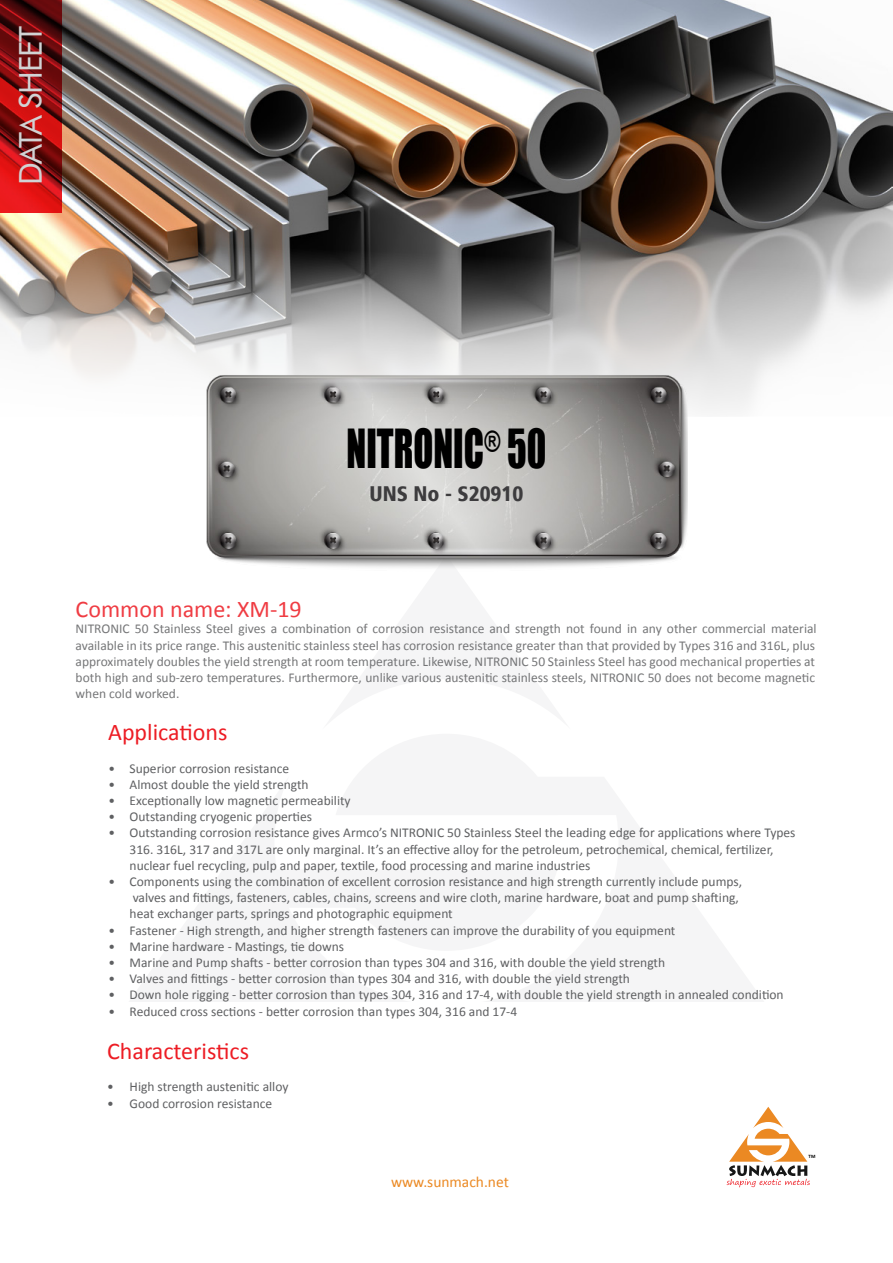
<style>
.page{position:relative;width:893px;height:1263px;background:#fff}
.page>*{position:absolute;margin:0;border:0;box-sizing:border-box;transform-origin:0 0}
.t1{font:49.5px "Impact";color:#000;scale:.74 1}
.t2{font:31.5px "Futura BT";letter-spacing:-.04em;color:#d1d3d4}
.t3{font:24px "Calibri";color:#ed1c24}
.t4{font:900 condensed 21px "Frutiger";color:#3d3c3e}
.t5{font:15.45px "Calibri";color:#eb8923}
.t6{font:13.5px/16.2px "Calibri";color:#5f6062}
.t7{font:700 5.1px "Calibri";color:#000}
</style>
<div class="page">
<img style="left:0;top:0;width:893px;height:417px">
<img style="left:206px;top:346px;width:481px;height:224px">
<svg style="left:0;top:0;width:62px;height:212px;background:#900e0f"></svg>
<svg style="left:727px;top:1107px;width:83px;height:80px"></svg>
<h2 class="t2" style="left:12px;top:185px;width:161px;rotate:-90deg">DATA SHEET</h2>
<h1 class="t1" style="left:347px;top:411px;width:271px">NITRONIC<sup>®</sup> 50</h1>
<h3 class="t4" style="left:370px;top:481px;width:155px">UNS No - S20910</h3>
<h3 class="t3" style="left:76px;top:594px;width:228px">Common name: XM-19</h3>
<p class="t6" style="left:76px;top:621px;width:742px;text-align:justify">NITRONIC 50 Stainless Steel gives a combination of corrosion resistance and strength not found in any other commercial material available in its price range. This austenitic stainless steel has corrosion resistance greater than that provided by Types 316 and 316L, plus approximately doubles the yield strength at room temperature. Likewise, NITRONIC 50 Stainless Steel has good mechanical properties at both high and sub-zero temperatures. Furthermore, unlike various austenitic stainless steels, NITRONIC 50 does not become magnetic when cold worked.</p>
<h3 class="t3" style="left:108px;top:717px;width:121px">Applications</h3>
<p class="t6" style="left:109px;top:760px;width:182px">• Superior corrosion resistance</p>
<p class="t6" style="left:109px;top:776px;width:202px">• Almost double the yield strength</p>
<p class="t6" style="left:109px;top:792px;width:244px">• Exceptionally low magnetic permeability</p>
<p class="t6" style="left:109px;top:809px;width:205px">• Outstanding cryogenic properties</p>
<p class="t6" style="left:130px;top:825px;width:667px;text-indent:-21px">• Outstanding corrosion resistance gives Armco’s NITRONIC 50 Stainless Steel the leading edge for applications where Types<br>316. 316L, 317 and 317L are only marginal. It’s an effective alloy for the petroleum, petrochemical, chemical, fertilizer, nuclear fuel recycling, pulp and paper, textile, food processing and marine industries</p>
<p class="t6" style="left:130px;top:873px;width:614px;text-indent:-21px">• Components using the combination of excellent corrosion resistance and high strength currently include pumps, valves and fittings, fasteners, cables, chains, screens and wire cloth, marine hardware, boat and pump shafting, heat exchanger parts, springs and photographic equipment</p>
<p class="t6" style="left:109px;top:922px;width:568px">• Fastener - High strength, and higher strength fasteners can improve the durability of you equipment</p>
<p class="t6" style="left:109px;top:938px;width:237px">• Marine hardware - Mastings, tie downs</p>
<p class="t6" style="left:109px;top:954px;width:558px">• Marine and Pump shafts - better corrosion than types 304 and 316, with double the yield strength</p>
<p class="t6" style="left:109px;top:971px;width:523px">• Valves and fittings - better corrosion than types 304 and 316, with double the yield strength</p>
<p class="t6" style="left:109px;top:987px;width:677px">• Down hole rigging - better corrosion than types 304, 316 and 17-4, with double the yield strength in annealed condition</p>
<p class="t6" style="left:109px;top:1003px;width:410px">• Reduced cross sections - better corrosion than types 304, 316 and 17-4</p>
<h3 class="t3" style="left:107px;top:1036px;width:144px">Characteristics</h3>
<p class="t6" style="left:107px;top:1079px;width:183px">• High strength austenitic alloy</p>
<p class="t6" style="left:107px;top:1095px;width:167px">• Good corrosion resistance</p>
<p class="t5" style="left:391px;top:1172px;width:119px">www.sunmach.net</p>
<p class="t7" style="left:808px;top:1153px;width:8px">TM</p>
</div>
